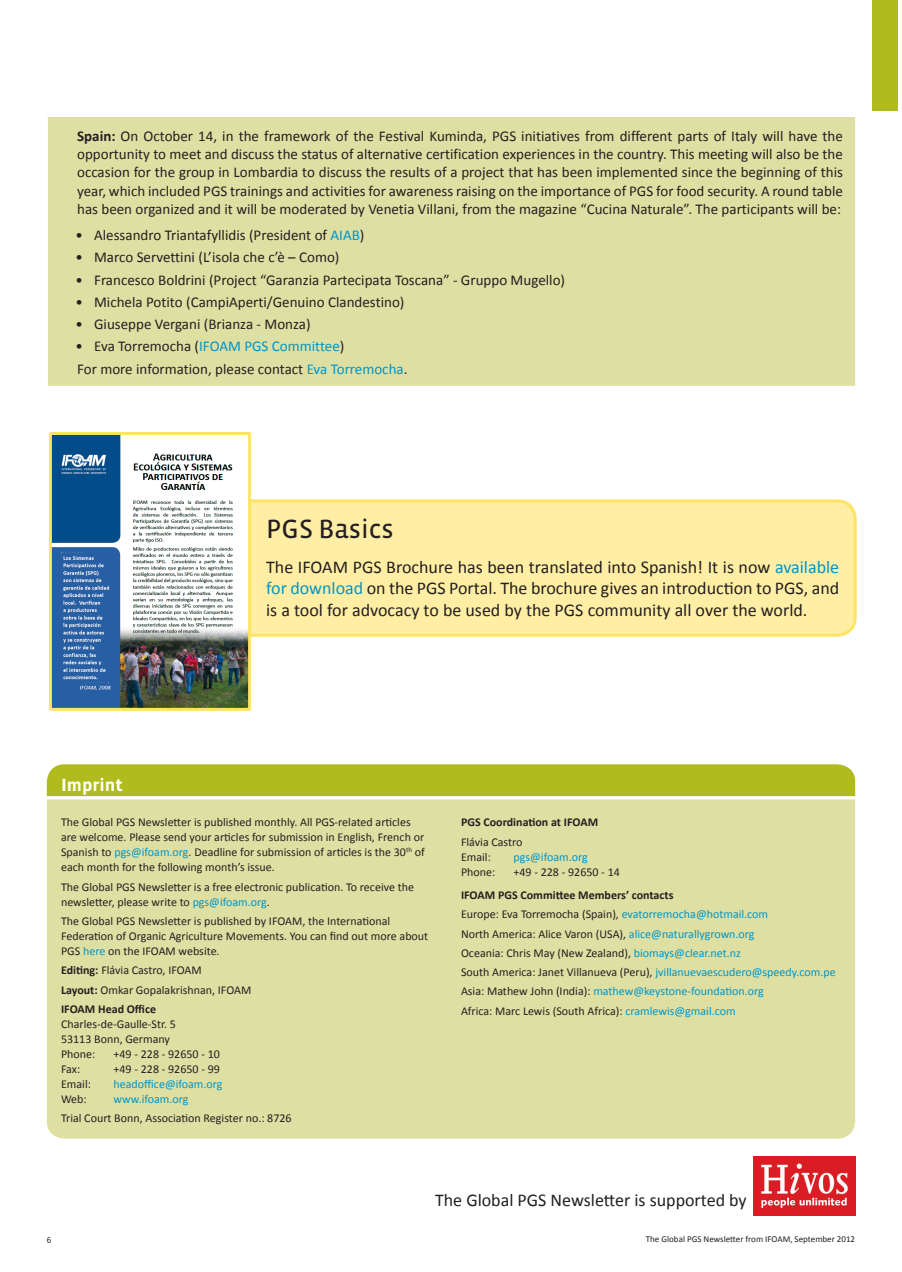
<style>
.page{position:relative;width:902px;height:1272px;background:#fff}
.page>*{position:absolute;margin:0;border:0;box-sizing:border-box;transform-origin:0 0}
.t1{font:27px "Vista Sans OT";color:#231f20}
.t2{font:18px/21.6px "Calibri";color:#231f20;text-align:justify}
.t3{font:700 18px "Vista Sans OT";color:#fff}
.t4{font:15px/18px "Calibri";color:#231f20;text-align:justify}
.t5{font:12px/15px "Calibri";color:#231f20}
.t6{font:12px "Calibri";color:#0095c9}
.t7{font:700 12px "Calibri";color:#231f20}
.t8{font:9px "Calibri";color:#231f20}
.t9{font:9px "Vista Sans OT";color:#231f20}
.s1{font-weight:700}
.s2{color:#0095c9}
</style>
<div class="page">
<div style="left:872px;top:0;width:25px;height:111px;background:#b0bb1d"></div>
<div style="left:47px;top:799px;width:808px;height:339px;background:#dee0a3"></div>
<div style="left:47px;top:764px;width:808px;height:32px;background:#b0bb1d"></div>
<img style="left:753px;top:1156px;width:102px;height:59px">
<div style="left:47px;top:117px;width:808px;height:269px;background:#dee0a3"></div>
<hr style="left:47px;top:117px;width:1px;height:269px;background:#fff">
<div style="left:142px;top:501px;width:713px;height:134px;background:#ffeea3;border-radius:18px"></div>
<div style="left:141px;top:499px;width:715px;height:137px;border:3px solid #ffe362;border-radius:18px"></div>
<img style="left:48px;top:432px;width:204px;height:279px">
<p class="t4" style="left:77px;top:127px;width:767px"><span class="s1">Spain:</span> On October 14, in the framework of the Festival Kuminda, PGS initiatives from different parts of Italy will have the opportunity to meet and discuss the status of alternative certification experiences in the country. This meeting will also be the occasion for the group in Lombardia to discuss the results of a project that has been implemented since the beginning of this year, which included PGS trainings and activities for awareness raising on the importance of PGS for food security. A round table has been organized and it will be moderated by Venetia Villani, from the magazine “Cucina Naturale”. The participants will be:</p>
<p class="t4" style="left:75px;top:226px;width:290px">• Alessandro Triantafyllidis (President of <span class="s2">AIAB</span>)</p>
<p class="t4" style="left:75px;top:248px;width:265px">• Marco Servettini (L’isola che c’è – Como)</p>
<p class="t4" style="left:75px;top:270px;width:491px">• Francesco Boldrini (Project “Garanzia Partecipata Toscana” - Gruppo Mugello)</p>
<p class="t4" style="left:75px;top:293px;width:330px">• Michela Potito (CampiAperti/Genuino Clandestino)</p>
<p class="t4" style="left:75px;top:315px;width:237px">• Giuseppe Vergani (Brianza - Monza)</p>
<p class="t4" style="left:75px;top:335px;width:333px;line-height:22.2px">• Eva Torremocha (<span class="s2">IFOAM PGS Committee</span>)<br>For more information, please contact <span class="s2">Eva Torremocha</span>.</p>
<h2 class="t3" style="left:61px;top:775px;width:63px">Imprint</h2>
<h1 class="t1" style="left:266px;top:515px;width:129px">PGS Basics</h1>
<h2 class="t2" style="left:266px;top:556px;width:574px">The IFOAM PGS Brochure has been translated into Spanish! It is now <span class="s2">available for download</span> on the PGS Portal. The brochure gives an introduction to PGS, and is a tool for advocacy to be used by the PGS community all over the world.</h2>
<p class="t5" style="left:61px;top:815px;width:365px">The Global PGS Newsletter is published monthly. All PGS-related articles are welcome. Please send your articles for submission in English, French or Spanish to <span class="s2">pgs@ifoam.org</span>. Deadline for submission of articles is the 30<sup>th</sup> of each month for the following month’s issue.</p>
<p class="t5" style="left:61px;top:879px;width:354px">The Global PGS Newsletter is a free electronic publication. To receive the newsletter, please write to <span class="s2">pgs@ifoam.org</span>.</p>
<p class="t5" style="left:61px;top:913px;width:368px">The Global PGS Newsletter is published by IFOAM, the International<br>Federation of Organic Agriculture Movements. You can find out more about<br>PGS <span class="s2">here</span> on the IFOAM website.</p>
<p class="t5" style="left:61px;top:960px;width:192px;line-height:19.2px"><span class="s1">Editing:</span> Flávia Castro, IFOAM<br><span class="s1">Layout:</span> Omkar Gopalakrishnan, IFOAM<br><span class="s1">IFOAM Head Office</span></p>
<p class="t5" style="left:61px;top:1016px;width:116px">Charles-de-Gaulle-Str. 5<br>53113 Bonn, Germany<br>Phone:</p>
<p class="t5" style="left:114px;top:1046px;width:108px">+49 - 228 - 92650 - 10</p>
<p class="t5" style="left:61px;top:1061px;width:21px">Fax:</p>
<p class="t5" style="left:114px;top:1061px;width:108px">+49 - 228 - 92650 - 99</p>
<p class="t5" style="left:61px;top:1076px;width:31px">Email:</p>
<p class="t6" style="left:114px;top:1076px;width:110px">headoffice@ifoam.org</p>
<p class="t5" style="left:61px;top:1091px;width:27px">Web:</p>
<p class="t6" style="left:114px;top:1091px;width:76px">www.ifoam.org</p>
<p class="t5" style="left:61px;top:1110px;width:232px">Trial Court Bonn, Association Register no.: 8726</p>
<p class="t7" style="left:461px;top:814px;width:139px">PGS Coordination at IFOAM</p>
<p class="t5" style="left:461px;top:834px;width:63px">Flávia Castro<br>Email:</p>
<p class="t6" style="left:513px;top:849px;width:76px">pgs@ifoam.org</p>
<p class="t5" style="left:461px;top:864px;width:36px">Phone:</p>
<p class="t5" style="left:513px;top:864px;width:108px">+49 - 228 - 92650 - 14</p>
<p class="t5" style="left:461px;top:885px;width:376px;line-height:19.2px"><span class="s1">IFOAM PGS Committee Members’ contacts<br></span>Europe: Eva Torremocha (Spain), <span class="s2">evatorremocha@hotmail.com<br></span>North America: Alice Varon (USA), <span class="s2">alice@naturallygrown.org<br></span>Oceania: Chris May (New Zealand), <span class="s2">biomays@clear.net.nz<br></span>South America: Janet Villanueva (Peru), <span class="s2">jvillanuevaescudero@speedy.com.pe </span>Asia: Mathew John (India): <span class="s2">mathew@keystone-foundation.org<br></span>Africa: Marc Lewis (South Africa): <span class="s2">cramlewis@gmail.com</span></p>
<h2 class="t2" style="left:435px;top:1189px;width:313px">The Global PGS Newsletter is supported by</h2>
<p class="t9" style="left:47px;top:1234px;width:6px">6</p>
<p class="t8" style="left:645px;top:1232px;width:211px">The Global PGS Newsletter from IFOAM, September 2012</p>
</div>
